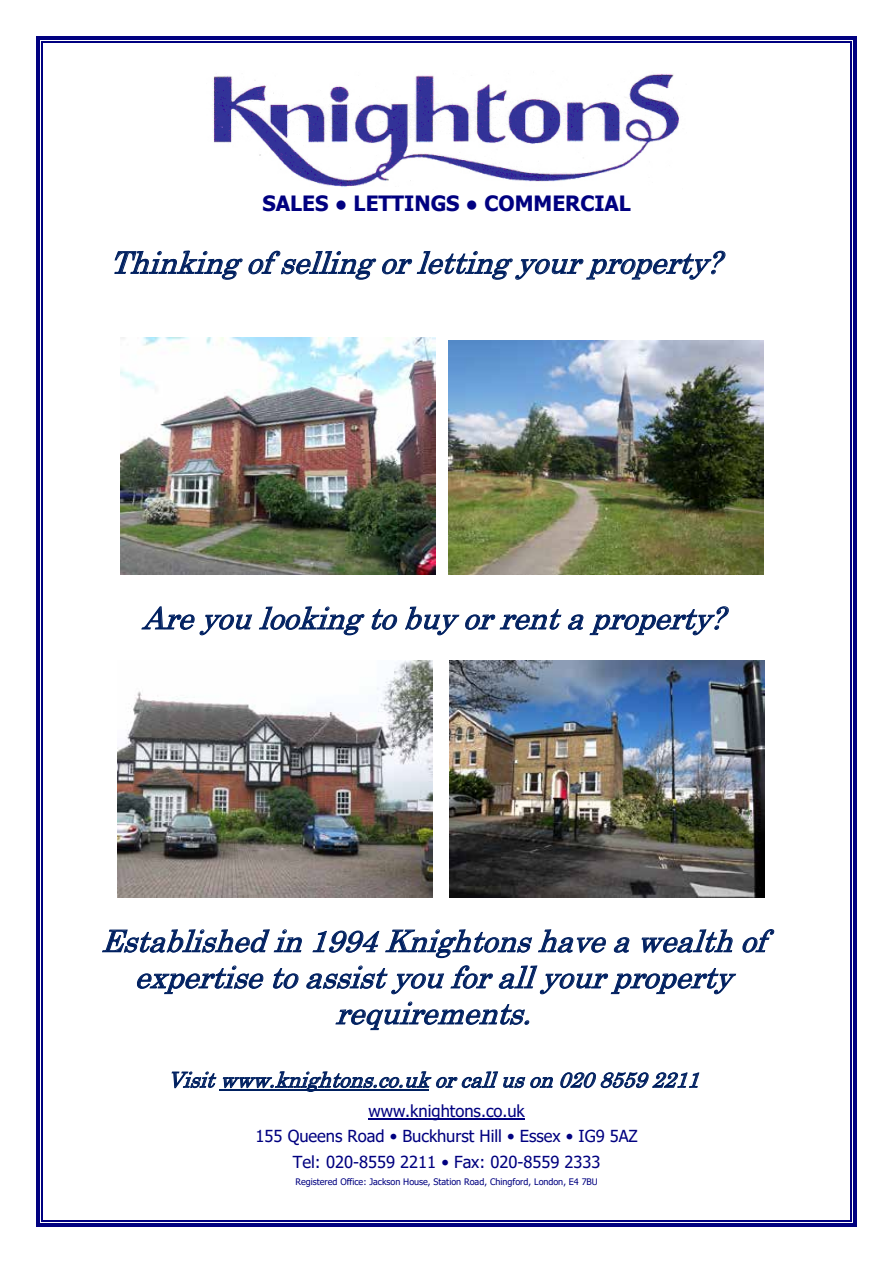
<style>
.page{position:relative;width:893px;height:1263px;background:#fff}
.page>*{position:absolute;margin:0;border:0;box-sizing:border-box;transform-origin:0 0}
.t1{font:italic 30px/36.2px "Century";color:#002060;text-align:center}
.t2{font:italic 21px "Century";color:#002060}
.t3{font:700 21px "Tahoma";color:#000080}
.t4{font:16.5px/25.3px "Tahoma";letter-spacing:-.005em;color:#000080;text-align:center}
.t5{font:9px "Tahoma";color:#000080}
</style>
<div class="page">
<hr style="left:369px;top:1118px;width:156px;height:1px;background:#000080">
<img style="left:213px;top:74px;width:466px;height:113px">
<svg style="left:114px;top:250px;width:612px;height:30px"></svg>
<svg style="left:141px;top:606px;width:224px;height:30px"></svg>
<svg style="left:371px;top:609px;width:27px;height:21px"></svg>
<svg style="left:405px;top:606px;width:324px;height:30px"></svg>
<svg style="left:102px;top:929px;width:673px;height:101px"></svg>
<svg style="left:171px;top:1071px;width:46px;height:17px"></svg>
<svg style="left:223px;top:1071px;width:330px;height:21px"></svg>
<svg style="left:560px;top:1072px;width:140px;height:16px"></svg>
<hr style="left:220px;top:1089px;width:209px;height:1px;background:#002060">
<img style="left:120px;top:338px;width:315px;height:236px">
<img style="left:448px;top:340px;width:315px;height:234px">
<img style="left:118px;top:661px;width:315px;height:236px">
<img style="left:450px;top:661px;width:315px;height:236px">
<svg style="left:36px;top:36px;width:7px;height:7px"></svg>
<hr style="left:43px;top:36px;width:807px;height:4px;background:#000080">
<hr style="left:43px;top:42px;width:807px;height:1px;background:#000080">
<svg style="left:850px;top:36px;width:7px;height:7px"></svg>
<div style="left:36px;top:43px;width:5px;height:1177px;background:#000080"></div>
<hr style="left:42px;top:43px;width:1px;height:1177px;background:#000080">
<hr style="left:853px;top:43px;width:4px;height:1177px;background:#000080">
<hr style="left:850px;top:43px;width:1px;height:1177px;background:#000080">
<svg style="left:36px;top:1220px;width:7px;height:7px"></svg>
<hr style="left:43px;top:1223px;width:807px;height:4px;background:#000080">
<hr style="left:43px;top:1220px;width:807px;height:1px;background:#000080">
<svg style="left:850px;top:1220px;width:7px;height:7px"></svg>
<p class="t3" style="left:263px;top:188px;width:370px">SALES ● LETTINGS ● COMMERCIAL</p>
<p class="t1" style="left:110px;top:242px;width:627px">Thinking of selling or letting your property?</p>
<p class="t1" style="left:142px;top:597px;width:598px">Are you looking to buy or rent a property?</p>
<p class="t1" style="left:101px;top:920px;width:681px">Established in 1994 Knightons have a wealth of expertise to assist you for all your property requirements.</p>
<p class="t2" style="left:167px;top:1062px;width:543px">Visit www.knightons.co.uk or call us on 020 8559 2211</p>
<p class="t4" style="left:255px;top:1099px;width:384px">www.knightons.co.uk<br>155 Queens Road • Buckhurst Hill • Essex • IG9 5AZ<br>Tel: 020-8559 2211 • Fax: 020-8559 2333</p>
<p class="t5" style="left:296px;top:1176px;width:304px">Registered Office: Jackson House, Station Road, Chingford, London, E4 7BU</p>
</div>
